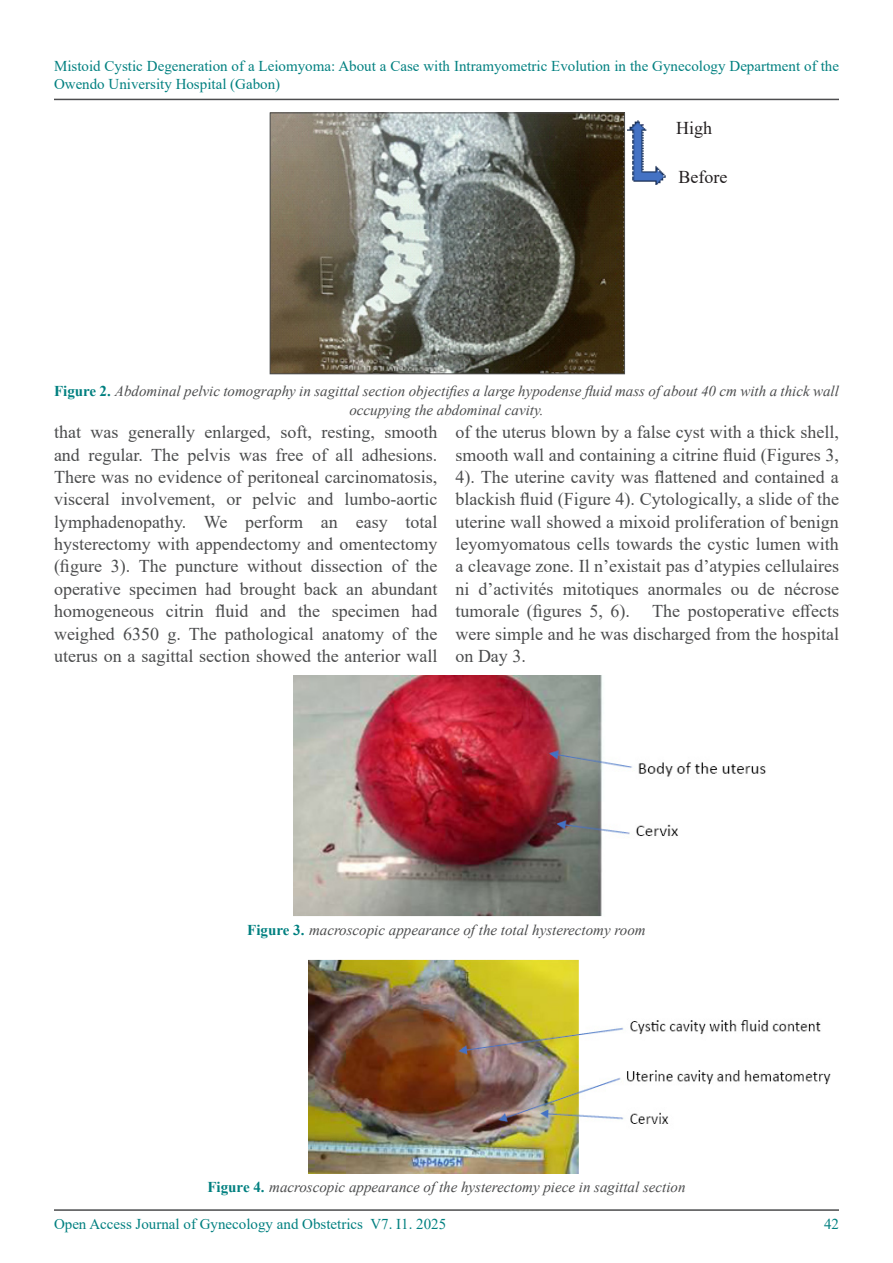
<style>
.page{position:relative;width:893px;height:1263px;background:#fff}
.page>*{position:absolute;margin:0;border:0;box-sizing:border-box;transform-origin:0 0}
.t1{font:18px/22.4px "Times New Roman";color:#4b4c4d;text-align:justify}
.t2{font:18px "Times New Roman";color:#231f20}
.t3{font:italic 15px/19.5px "Times New Roman";color:#4b4c4d;text-align:center}
.t4{font:15px/18px "Times New Roman";color:#008080}
.s1{font-weight:700;font-style:normal;color:#008080}
</style>
<div class="page">
<hr style="left:54px;top:1209px;width:785px;height:2px;background:#4b4c4d">
<hr style="left:54px;top:99px;width:785px;height:1px;background:#4d4d4f">
<img style="left:272px;top:115px;width:351px;height:257px">
<div style="left:270px;top:113px;width:355px;height:261px;border:1px solid #4b4c4d"></div>
<img style="left:627px;top:120px;width:39px;height:65px">
<img style="left:309px;top:959px;width:521px;height:214px">
<img style="left:293px;top:675px;width:473px;height:241px">
<p class="t4" style="left:54px;top:56px;width:786px">Mistoid Cystic Degeneration of a Leiomyoma: About a Case with Intramyometric Evolution in the Gynecology Department of the<br>Owendo University Hospital (Gabon)</p>
<p class="t2" style="left:676px;top:115px;width:37px">High</p>
<p class="t2" style="left:678px;top:164px;width:50px">Before</p>
<p class="t3" style="left:54px;top:380px;width:786px"><span class="s1">Figure 2.</span> Abdominal pelvic tomography in sagittal section objectifies a large hypodense fluid mass of about 40 cm with a thick wall occupying the abdominal cavity.</p>
<p class="t1" style="left:54px;top:421px;width:385px">that was generally enlarged, soft, resting, smooth and regular. The pelvis was free of all adhesions.<br>There was no evidence of peritoneal carcinomatosis, visceral involvement, or pelvic and lumbo-aortic lymphadenopathy. We perform an easy total hysterectomy with appendectomy and omentectomy (figure 3). The puncture without dissection of the operative specimen had brought back an abundant homogeneous citrin fluid and the specimen had weighed 6350 g. The pathological anatomy of the uterus on a sagittal section showed the anterior wall</p>
<p class="t1" style="left:455px;top:421px;width:385px">of the uterus blown by a false cyst with a thick shell, smooth wall and containing a citrine fluid (Figures 3, 4). The uterine cavity was flattened and contained a blackish fluid (Figure 4). Cytologically, a slide of the uterine wall showed a mixoid proliferation of benign leyomyomatous cells towards the cystic lumen with a cleavage zone. Il n’existait pas d’atypies cellulaires ni d’activités mitotiques anormales ou de nécrose tumorale (figures 5, 6). The postoperative effects were simple and he was discharged from the hospital on Day 3.</p>
<p class="t3" style="left:247px;top:920px;width:400px"><span class="s1">Figure 3.</span> macroscopic appearance of the total hysterectomy room</p>
<p class="t3" style="left:207px;top:1177px;width:480px"><span class="s1">Figure 4.</span> macroscopic appearance of the hysterectomy piece in sagittal section</p>
<p class="t4" style="left:54px;top:1214px;width:394px">Open Access Journal of Gynecology and Obstetrics V7. I1. 2025</p>
<p class="t4" style="left:824px;top:1214px;width:16px">42</p>
</div>
